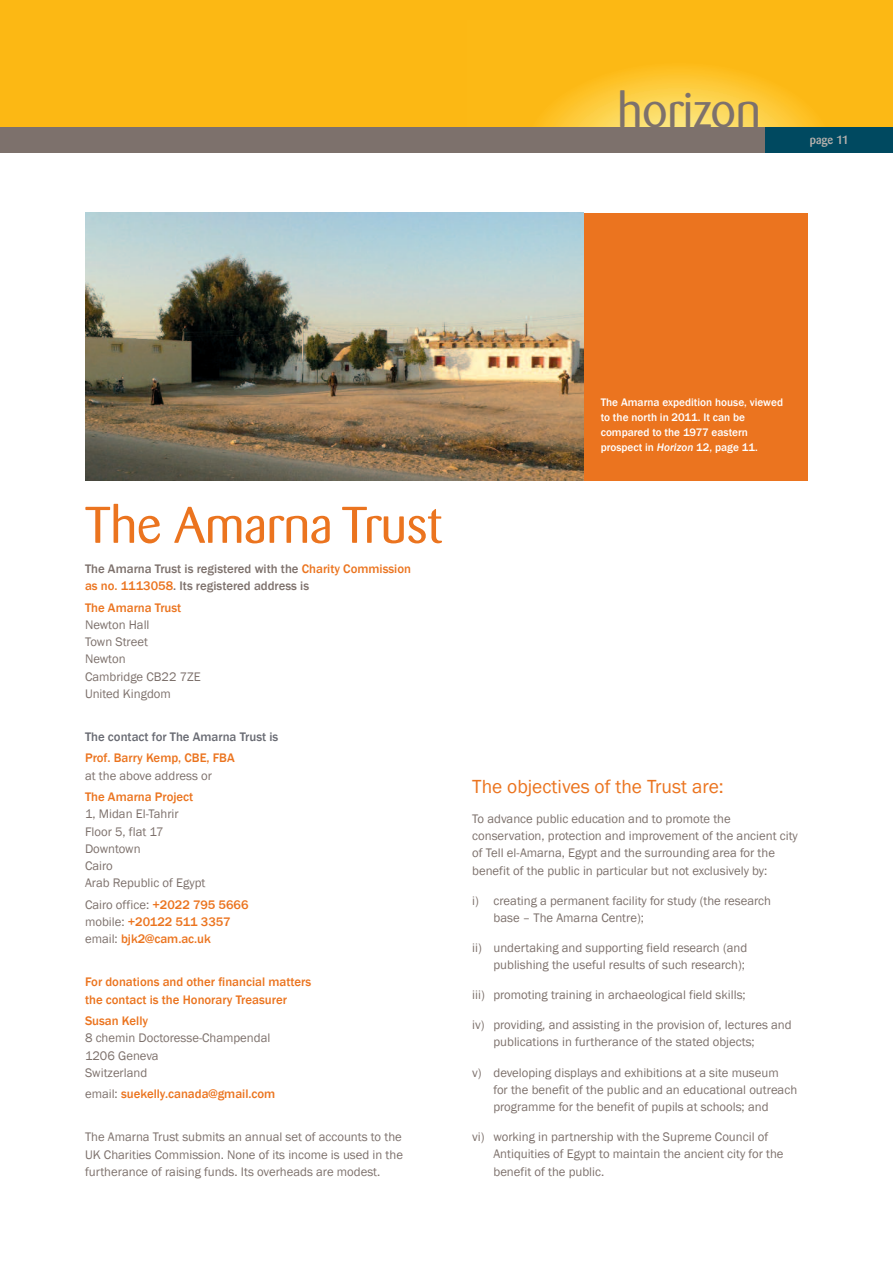
<style>
.page{position:relative;width:893px;height:1263px;background:#fff}
.page>*{position:absolute;margin:0;border:0;box-sizing:border-box;transform-origin:0 0}
.t1{font:51px "Barmeno BQ";color:#eb741f}
.t2{font:48px "Barmeno BQ";color:#7d716c}
.t3{font:19.5px "Franklin Gothic";color:#eb741f}
.t4{font:12.75px/17.2px "Franklin Gothic";color:#7d716c}
.t5{font:500 12.75px/17.2px "Franklin Gothic";color:#eb741f}
.t6{font:500 12.75px/17.2px "Franklin Gothic";color:#7d716c}
.t7{font:500 12.75px "Franklin Gothic";color:#696b73}
.t8{font:500 12px "Barmeno BQ";color:#b8b2ae}
.t9{font:500 11.25px/15px "Franklin Gothic";color:#fff}
.s1{color:#eb741f}
.s2{font-weight:400;color:#7d716c}
.s3{font-style:italic}
</style>
<div class="page">
<div style="left:85px;top:213px;width:723px;height:267px;background:#eb741f"></div>
<div style="left:0;top:0;width:893px;height:128px;background:#fcb814"></div>
<svg style="left:468px;top:67px;width:425px;height:61px"></svg>
<div style="left:0;top:128px;width:893px;height:25px;background:#7d716c"></div>
<div style="left:765px;top:128px;width:128px;height:25px;background:#004960"></div>
<img style="left:85px;top:213px;width:499px;height:267px">
<h2 class="t2" style="left:617px;top:91px;width:145px">horizon</h2>
<p class="t8" style="left:810px;top:134px;width:40px">page 11</p>
<h1 class="t1" style="left:85px;top:504px;width:358px">The Amarna Trust</h1>
<p class="t6" style="left:85px;top:560px;width:327px">The Amarna Trust is registered with the <span class="s1">Charity Commission as no. 1113058</span>. Its registered address is</p>
<p class="t5" style="left:85px;top:598px;width:98px">The Amarna Trust</p>
<p class="t4" style="left:85px;top:616px;width:117px">Newton Hall<br>Town Street<br>Newton<br>Cambridge CB22 7ZE<br>United Kingdom</p>
<p class="t7" style="left:85px;top:729px;width:195px">The contact for The Amarna Trust is</p>
<p class="t5" style="left:85px;top:749px;width:151px">Prof. Barry Kemp, CBE, FBA</p>
<p class="t4" style="left:85px;top:766px;width:129px">at the above address or</p>
<p class="t5" style="left:85px;top:788px;width:110px">The Amarna Project</p>
<p class="t4" style="left:85px;top:805px;width:122px">1, Midan El-Tahrir<br>Floor 5, flat 17<br>Downtown<br>Cairo<br>Arab Republic of Egypt</p>
<p class="t5" style="left:85px;top:896px;width:165px"><span class="s2">Cairo office:</span> +2022 795 5666 <span class="s2">mobile:</span> +20122 511 3357 <span class="s2">email:</span> bjk2@cam.ac.uk</p>
<p class="t5" style="left:85px;top:973px;width:228px">For donations and other financial matters the contact is the Honorary Treasurer</p>
<p class="t5" style="left:85px;top:1012px;width:65px">Susan Kelly</p>
<p class="t4" style="left:85px;top:1029px;width:187px">8 chemin Doctoresse-Champendal<br>1206 Geneva<br>Switzerland</p>
<p class="t5" style="left:85px;top:1085px;width:192px"><span class="s2">email:</span> suekelly.canada@gmail.com</p>
<p class="t4" style="left:85px;top:1128px;width:319px;text-align:justify">The Amarna Trust submits an annual set of accounts to the UK Charities Commission. None of its income is used in the furtherance of raising funds. Its overheads are modest.</p>
<p class="t9" style="left:601px;top:394px;width:184px">The Amarna expedition house, viewed to the north in 2011. It can be compared to the 1977 eastern prospect in <span class="s3">Horizon</span> 12, page 11.</p>
<h3 class="t3" style="left:472px;top:775px;width:253px">The objectives of the Trust are:</h3>
<p class="t4" style="left:472px;top:810px;width:327px">To advance public education and to promote the conservation, protection and improvement of the ancient city of Tell el-Amarna, Egypt and the surrounding area for the benefit of the public in particular but not exclusively by:</p>
<p class="t4" style="left:493px;top:892px;width:279px;text-indent:-21px">i) creating a permanent facility for study (the research base – The Amarna Centre);</p>
<p class="t4" style="left:472px;top:939px;width:277px;text-align:right">ii) undertaking and supporting field research (and publishing the useful results of such research);</p>
<p class="t4" style="left:472px;top:986px;width:275px">iii) promoting training in archaeological field skills;</p>
<p class="t4" style="left:493px;top:1016px;width:300px;text-indent:-21px">iv) providing, and assisting in the provision of, lectures and publications in furtherance of the stated objects;</p>
<p class="t4" style="left:493px;top:1063px;width:305px;text-indent:-21px">v) developing displays and exhibitions at a site museum<br>for the benefit of the public and an educational outreach programme for the benefit of pupils at schools; and</p>
<p class="t4" style="left:493px;top:1128px;width:292px;text-indent:-21px">vi) working in partnership with the Supreme Council of<br>Antiquities of Egypt to maintain the ancient city for the benefit of the public.</p>
</div>
